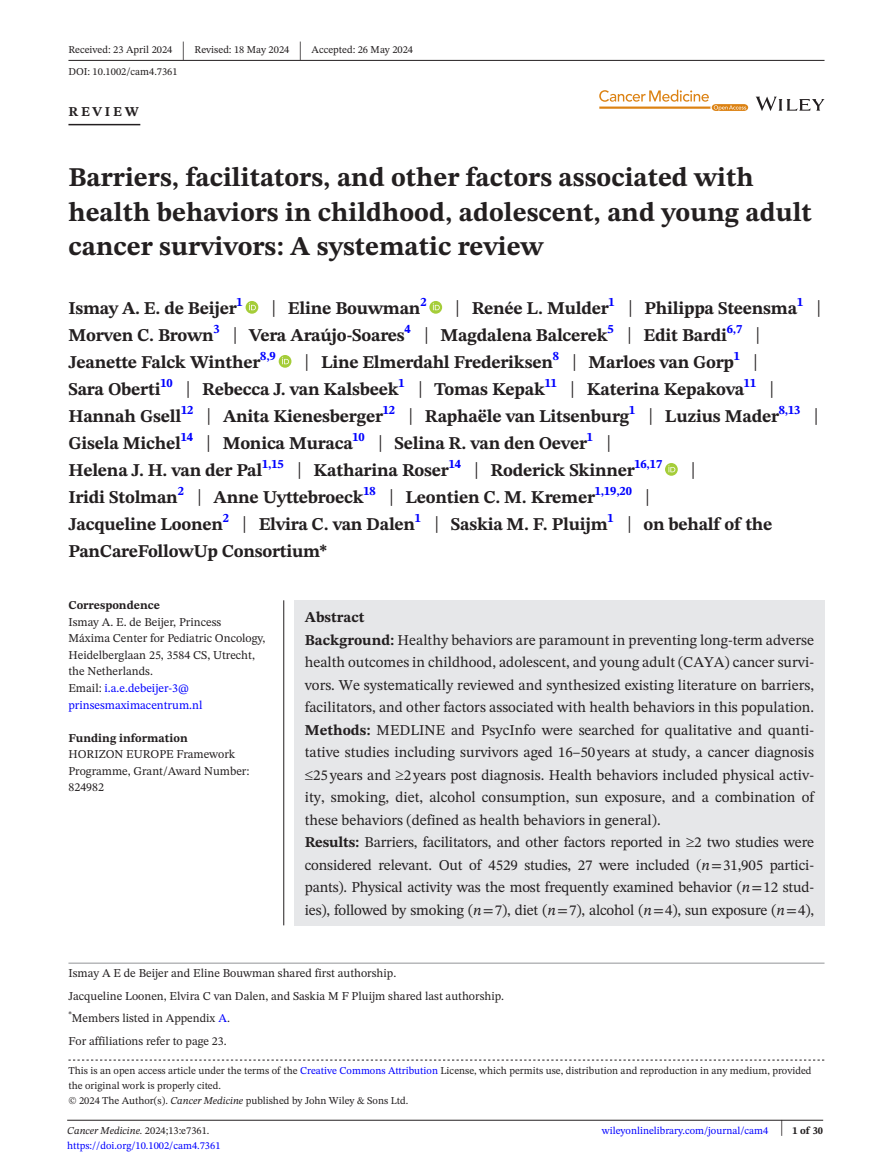
<style>
.page{position:relative;width:893px;height:1174px;background:#fff}
.page>*{position:absolute;margin:0;border:0;box-sizing:border-box;transform-origin:0 0}
.t1{font:700 27px/34.5px "STIX Two Text";color:#231f20}
.t2{font:25.65px "STIX Two Text";color:#231f20;scale:.49 1}
.t3{font:700 18px/27px "STIX Two Text";letter-spacing:-.015em;color:#231f20}
.t4{font:15px/22.5px "STIX Two Text";color:#231f20}
.t5{font:700 13.5px "STIX Two Text";letter-spacing:.2em;color:#231f20}
.t6{font:700 12.6px "STIX Two Text";color:#00f}
.t7{font:12px/16.5px "STIX Two Text";color:#231f20}
.t8{font:700 12px "STIX Two Text";color:#231f20}
.t9{font:10.5px/15px "STIX Two Text";color:#231f20}
.t10{font:10.5px "STIX Two Text";color:#00f}
.t11{font:italic 10.5px "STIX Two Text";color:#231f20}
.t12{font:700 10.5px "STIX Two Text";color:#231f20}
.s1{font-weight:400;font-size:23.4px}
.s2{font-weight:400;font-size:23.4px;color:#231f20}
.s3{color:#00f}
.s4{font-weight:700}
.s5{font-style:italic}
.s6{font-family:"STIX"}
.s7{font-style:normal}
.s8{font-weight:400;font-size:22.2px}
</style>
<div class="page">
<hr style="left:67px;top:1119px;width:756px;height:1px;background:#231f20">
<svg style="left:756px;top:97px;width:68px;height:14px"></svg>
<svg style="left:599px;top:90px;width:149px;height:21px"></svg>
<hr style="left:68px;top:60px;width:756px;height:1px;background:#231f20">
<hr style="left:68px;top:124px;width:72px;height:1px;background:#231f20">
<svg style="left:246px;top:301px;width:12px;height:13px"></svg>
<svg style="left:249px;top:303px;width:7px;height:7px"></svg>
<svg style="left:429px;top:301px;width:13px;height:13px"></svg>
<svg style="left:433px;top:303px;width:7px;height:7px"></svg>
<svg style="left:279px;top:355px;width:12px;height:13px"></svg>
<svg style="left:282px;top:357px;width:7px;height:7px"></svg>
<svg style="left:665px;top:463px;width:13px;height:13px"></svg>
<svg style="left:668px;top:465px;width:7px;height:7px"></svg>
<svg style="left:68px;top:1059px;width:756px;height:1px"></svg>
<hr style="left:68px;top:962px;width:756px;height:1px;background:#939598">
<div style="left:294px;top:600px;width:530px;height:325px;background:#e6e7e9"></div>
<hr style="left:283px;top:600px;width:1px;height:325px;background:#231f20">
<p class="t9" style="left:68px;top:42px;width:106px">Received: 23 April 2024</p>
<h2 class="t2" style="left:182px;top:32px;width:8px">|</h2>
<p class="t9" style="left:195px;top:42px;width:96px">Revised: 18 May 2024</p>
<h2 class="t2" style="left:299px;top:32px;width:8px">|</h2>
<p class="t9" style="left:312px;top:42px;width:103px">Accepted: 26 May 2024</p>
<p class="t9" style="left:68px;top:64px;width:111px">DOI: 10.1002/cam4.7361</p>
<p class="t5" style="left:68px;top:101px;width:72px">REVIEW</p>
<h1 class="t1" style="left:68px;top:161px;width:745px">Barriers, facilitators, and other factors associated with health behaviors in childhood, adolescent, and young adult cancer survivors: A systematic review</h1>
<p class="t3" style="left:68px;top:295px;width:754px">Ismay A. E. de Beijer<sup>1</sup> <span class="s1">|</span> Eline Bouwman<sup>2</sup> <span class="s1">|</span> Renée L. Mulder<sup>1</sup> <span class="s1">|</span> Philippa Steensma<sup>1</sup> <span class="s1">| </span>Morven C. Brown<sup>3</sup> <span class="s1">|</span> Vera Araújo-Soares<sup>4</sup> <span class="s1">|</span> Magdalena Balcerek<sup>5</sup> <span class="s1">|</span> Edit Bardi<sup>6,7</sup> <span class="s1">| </span>Jeanette Falck Winther<sup>8,9</sup> <span class="s1">|</span> Line Elmerdahl Frederiksen<sup>8</sup> <span class="s1">|</span> Marloes van Gorp<sup>1</sup> <span class="s1">|<br></span>Sara Oberti<sup>10</sup> <span class="s1">|</span> Rebecca J. van Kalsbeek<sup>1</sup> <span class="s1">|</span> Tomas Kepak<sup>11</sup> <span class="s1">|</span> Katerina Kepakova<sup>11</sup> <span class="s1">| </span>Hannah Gsell<sup>12</sup> <span class="s1">|</span> Anita Kienesberger<sup>12</sup> <span class="s1">|</span> Raphaële van Litsenburg<sup>1</sup> <span class="s1">|</span> Luzius Mader</p>
<p class="t6" style="left:779px;top:400px;width:41px">8,13 <span class="s2">|</span></p>
<p class="t3" style="left:68px;top:430px;width:520px">Gisela Michel<sup>14</sup> <span class="s1">|</span> Monica Muraca<sup>10</sup> <span class="s1">|</span> Selina R. van den Oever</p>
<p class="t6" style="left:587px;top:427px;width:26px">1 <span class="s2">|</span></p>
<p class="t3" style="left:68px;top:457px;width:568px">Helena J. H. van der Pal<sup>1,15</sup> <span class="s1">|</span> Katharina Roser<sup>14</sup> <span class="s1">|</span> Roderick Skinner</p>
<p class="t6" style="left:635px;top:454px;width:63px">16,17 <span class="s2">|</span></p>
<p class="t3" style="left:68px;top:484px;width:528px">Iridi Stolman<sup>2</sup> <span class="s1">|</span> Anne Uyttebroeck<sup>18</sup> <span class="s1">|</span> Leontien C. M. Kremer</p>
<p class="t6" style="left:595px;top:481px;width:57px">1,19,20 <span class="s2">|</span></p>
<p class="t3" style="left:68px;top:511px;width:705px">Jacqueline Loonen<sup>2</sup> <span class="s1">|</span> Elvira C. van Dalen<sup>1</sup> <span class="s1">|</span> Saskia M. F. Pluijm<sup>1</sup> <span class="s1">|</span> on behalf of the<br>PanCareFollowUp Consortium*</p>
<p class="t8" style="left:68px;top:597px;width:93px">Correspondence</p>
<p class="t7" style="left:68px;top:613px;width:198px">Ismay A. E. de Beijer, Princess<br>Máxima Center for Pediatric Oncology,<br>Heidelberglaan 25, 3584 CS, Utrecht, the Netherlands.<br>Email: <span class="s3">i.a.e.debeijer-3@ prinsesmaximacentrum.nl</span></p>
<p class="t8" style="left:68px;top:729px;width:121px">Funding information</p>
<p class="t7" style="left:68px;top:745px;width:182px">HORIZON EUROPE Framework<br>Programme, Grant/Award Number:<br>824982</p>
<p class="t4" style="left:305px;top:606px;width:511px"><span class="s4">Abstract<br>Background:</span> Healthy behaviors are paramount in preventing long-term adverse health outcomes in childhood, adolescent, and young adult (CAYA) cancer survi&shy;vors. We systematically reviewed and synthesized existing literature on barriers, facilitators, and other factors associated with health behaviors in this population.<br><span class="s4">Methods:</span> MEDLINE and PsycInfo were searched for qualitative and quanti&shy;tative studies including survivors aged 16–50 years at study, a cancer diagnosis ≤25 years and ≥2 years post diagnosis. Health behaviors included physical activ&shy;ity, smoking, diet, alcohol consumption, sun exposure, and a combination of these behaviors (defined as health behaviors in general).<br><span class="s4">Results:</span> Barriers, facilitators, and other factors reported in ≥2 two studies were considered relevant. Out of 4529 studies, 27 were included (<span class="s5">n</span><span class="s6">=</span>31,905 partici&shy;pants). Physical activity was the most frequently examined behavior (<span class="s5">n</span><span class="s6">=</span>12 stud&shy;ies), followed by smoking (<span class="s5">n</span><span class="s6">=</span>7), diet (<span class="s5">n</span><span class="s6">=</span>7), alcohol (<span class="s5">n</span><span class="s6">=</span>4), sun exposure (<span class="s5">n</span><span class="s6">=</span>4),</p>
<p class="t7" style="left:68px;top:961px;width:437px;line-height:22.5px">Ismay A E de Beijer and Eline Bouwman shared first authorship.<br>Jacqueline Loonen, Elvira C van Dalen, and Saskia M F Pluijm shared last authorship. <sup>*</sup>Members listed in Appendix <span class="s3">A</span>.<br>For affiliations refer to page 23.</p>
<p class="t9" style="left:68px;top:1063px;width:745px">This is an open access article under the terms of the <span class="s3">Creative Commons Attribution</span> License, which permits use, distribution and reproduction in any medium, provided the original work is properly cited.<br>© 2024 The Author(s). <span class="s5">Cancer Medicine</span> published by John Wiley &amp; Sons Ltd.</p>
<p class="t11" style="left:67px;top:1123px;width:144px">Cancer Medicine. <span class="s7">2024;13:e7361.</span></p>
<p class="t12" style="left:780px;top:1123px;width:45px"><span class="s8">|</span> 1 of 30</p>
<p class="t10" style="left:67px;top:1138px;width:155px">https://doi.org/10.1002/cam4.7361</p>
<p class="t10" style="left:602px;top:1123px;width:168px">wileyonlinelibrary.com/journal/cam4</p>
</div>
